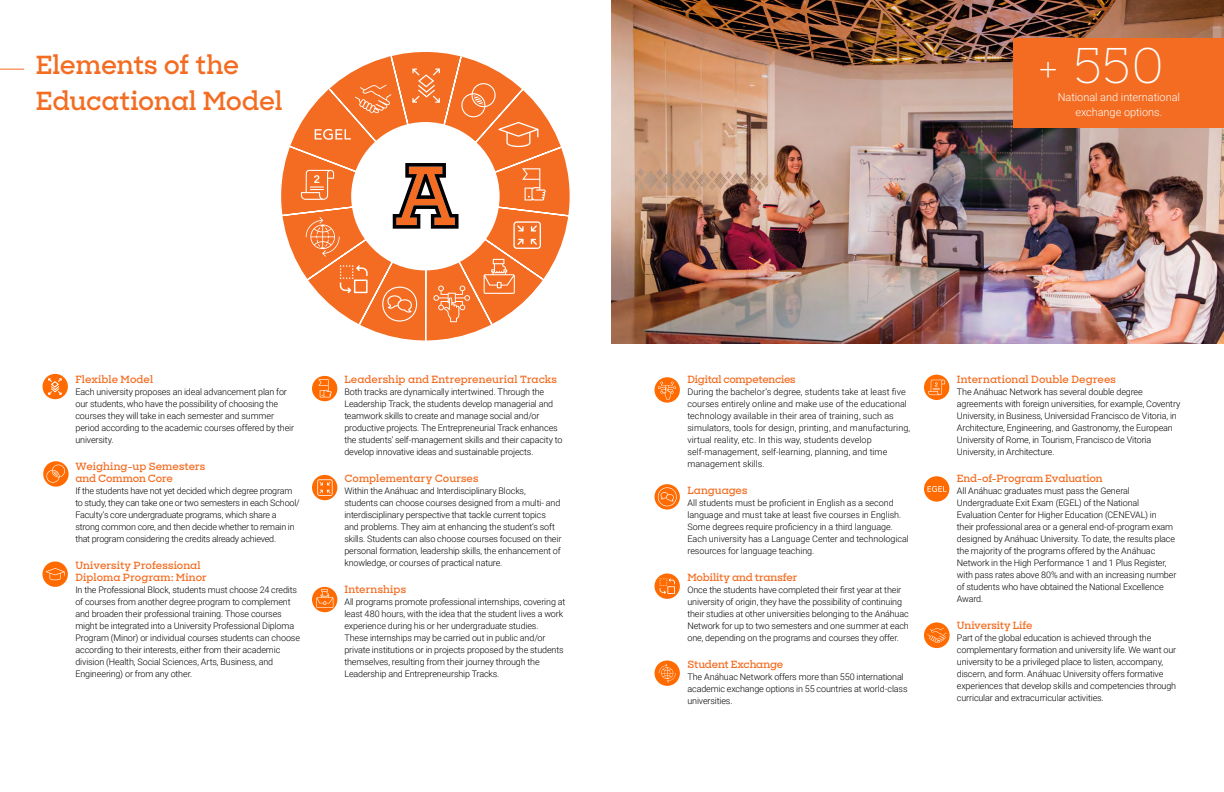
<style>
.page{position:relative;width:1224px;height:792px;background:#fff}
.page>*{position:absolute;margin:0;border:0;box-sizing:border-box;transform-origin:0 0}
.t1{font:300 48px "Sharp Slab";color:#fff}
.t2{font:600 25px/36px "Sharp Slab";letter-spacing:-.01em;color:#f36c21}
.t3{font:300 11px/15px "Roboto";letter-spacing:-.005em;color:#fff;text-align:center}
.t4{font:600 10px/12px "Sharp Slab";color:#f36c21}
.t5{font:600 10px "Sharp Slab";letter-spacing:-.02em;color:#f36c21}
.t6{font:600 10px "Sharp Slab";letter-spacing:-.025em;color:#f36c21}
.t7{font:300 9px/12px "Roboto";letter-spacing:-.015em;color:#000}
.t8{font:300 9px/12px "Roboto";letter-spacing:.005em;color:#000}
.s1{font-size:42px}
</style>
<div class="page">
<svg style="left:0;top:69px;width:24px;height:1px"></svg>
<svg style="left:43px;top:461px;width:26px;height:26px"></svg>
<svg style="left:46px;top:464px;width:19px;height:19px"></svg>
<svg style="left:655px;top:377px;width:25px;height:26px"></svg>
<svg style="left:658px;top:382px;width:18px;height:17px"></svg>
<div style="left:43px;top:561px;width:25px;height:26px;background:#ff6b00;border-radius:50%"></div>
<svg style="left:46px;top:568px;width:19px;height:12px"></svg>
<div style="left:655px;top:573px;width:25px;height:26px;background:#ff6b00;border-radius:50%"></div>
<svg style="left:660px;top:578px;width:15px;height:16px"></svg>
<svg style="left:655px;top:660px;width:25px;height:26px"></svg>
<svg style="left:659px;top:664px;width:17px;height:19px"></svg>
<svg style="left:924px;top:375px;width:25px;height:25px"></svg>
<svg style="left:928px;top:380px;width:17px;height:15px"></svg>
<svg style="left:655px;top:484px;width:25px;height:26px"></svg>
<svg style="left:658px;top:487px;width:19px;height:19px"></svg>
<div style="left:924px;top:476px;width:25px;height:26px;background:#ff6b00;border-radius:50%"></div>
<svg style="left:928px;top:486px;width:18px;height:6px"></svg>
<img style="left:612px;top:0;width:612px;height:344px">
<div style="left:1014px;top:38px;width:210px;height:90px;background:#f36c21"></div>
<svg style="left:924px;top:622px;width:26px;height:26px"></svg>
<svg style="left:927px;top:628px;width:19px;height:15px"></svg>
<svg style="left:281px;top:55px;width:289px;height:558px"></svg>
<svg style="left:393px;top:163px;width:66px;height:66px"></svg>
<div style="left:43px;top:374px;width:25px;height:25px;background:#ff6b00;border-radius:50%"></div>
<svg style="left:48px;top:378px;width:14px;height:17px"></svg>
<h2 class="t2" style="left:36px;top:46px;width:249px">Elements of the<br>Educational Model</h2>
<p class="t4" style="left:75px;top:373px;width:79px">Flexible Model</p>
<p class="t7" style="left:75px;top:385px;width:220px">Each university proposes an ideal advancement plan for our students, who have the possibility of choosing the courses they will take in each semester and summer period according to the academic courses offered by their university.</p>
<p class="t4" style="left:75px;top:460px;width:131px">Weighing-up Semesters and Common Core</p>
<p class="t7" style="left:75px;top:484px;width:226px">If the students have not yet decided which degree program to study, they can take one or two semesters in each School/ Faculty’s core undergraduate programs, which share a strong common core, and then decide whether to remain in that program considering the credits already achieved.</p>
<p class="t4" style="left:75px;top:559px;width:133px">University Professional<br>Diploma Program: Minor</p>
<p class="t7" style="left:75px;top:583px;width:226px">In the Professional Block, students must choose 24 credits of courses from another degree program to complement and broaden their professional training. Those courses might be integrated into a University Professional Diploma Program (Minor) or individual courses students can choose according to their interests, either from their academic division (Health, Social Sciences, Arts, Business, and Engineering) or from any other.</p>
<p class="t4" style="left:344px;top:373px;width:214px">Leadership and Entrepreneurial Tracks</p>
<p class="t7" style="left:344px;top:385px;width:220px">Both tracks are dynamically intertwined. Through the Leadership Track, the students develop managerial and teamwork skills to create and manage social and/or productive projects. The Entrepreneurial Track enhances the students’ self-management skills and their capacity to develop innovative ideas and sustainable projects.</p>
<p class="t4" style="left:344px;top:472px;width:136px">Complementary Courses</p>
<p class="t7" style="left:344px;top:484px;width:218px">Within the Anáhuac and Interdisciplinary Blocks, students can choose courses designed from a multi- and interdisciplinary perspective that tackle current topics and problems. They aim at enhancing the student’s soft skills. Students can also choose courses focused on their personal formation, leadership skills, the enhancement of knowledge, or courses of practical nature.</p>
<p class="t4" style="left:344px;top:583px;width:63px">Internships</p>
<p class="t7" style="left:344px;top:595px;width:222px">All programs promote professional internships, covering at least 480 hours, with the idea that the student lives a work experience during his or her undergraduate studies.<br>These internships may be carried out in public and/or private institutions or in projects proposed by the students themselves, resulting from their journey through the Leadership and Entrepreneurship Tracks.</p>
<h1 class="t1" style="left:1038px;top:32px;width:128px"><span class="s1">+</span> 550</h1>
<p class="t3" style="left:1058px;top:89px;width:124px">National and international exchange options.</p>
<p class="t6" style="left:687px;top:372px;width:110px">Digital competencies</p>
<p class="t8" style="left:687px;top:385px;width:224px">During the bachelor’s degree, students take at least five courses entirely online and make use of the educational technology available in their area of training, such as simulators, tools for design, printing, and manufacturing, virtual reality, etc. In this way, students develop self-management, self-learning, planning, and time management skills.</p>
<p class="t4" style="left:687px;top:484px;width:62px">Languages</p>
<p class="t7" style="left:687px;top:496px;width:223px">All students must be proficient in English as a second language and must take at least five courses in English.<br>Some degrees require proficiency in a third language.<br>Each university has a Language Center and technological resources for language teaching.</p>
<p class="t4" style="left:687px;top:571px;width:111px">Mobility and transfer</p>
<p class="t7" style="left:687px;top:583px;width:223px">Once the students have completed their first year at their university of origin, they have the possibility of continuing their studies at other universities belonging to the Anáhuac Network for up to two semesters and one summer at each one, depending on the programs and courses they offer.</p>
<p class="t5" style="left:687px;top:657px;width:97px">Student Exchange</p>
<p class="t7" style="left:687px;top:670px;width:222px">The Anáhuac Network offers more than 550 international academic exchange options in 55 countries at world-class universities.</p>
<p class="t4" style="left:957px;top:373px;width:161px">International Double Degrees</p>
<p class="t7" style="left:957px;top:385px;width:225px">The Anáhuac Network has several double degree agreements with foreign universities, for example, Coventry University, in Business, Universidad Francisco de Vitoria, in Architecture, Engineering, and Gastronomy, the European University of Rome, in Tourism, Francisco de Vitoria University, in Architecture.</p>
<p class="t4" style="left:957px;top:472px;width:147px">End-of-Program Evaluation</p>
<p class="t7" style="left:957px;top:484px;width:221px">All Anáhuac graduates must pass the General Undergraduate Exit Exam (EGEL) of the National Evaluation Center for Higher Education (CENEVAL) in<br>their professional area or a general end-of-program exam designed by Anáhuac University. To date, the results place the majority of the programs offered by the Anáhuac Network in the High Performance 1 and 1 Plus Register, with pass rates above 80% and with an increasing number of students who have obtained the National Excellence Award.</p>
<p class="t5" style="left:957px;top:618px;width:77px">University Life</p>
<p class="t7" style="left:957px;top:631px;width:221px">Part of the global education is achieved through the complementary formation and university life. We want our university to be a privileged place to listen, accompany, discern, and form. Anáhuac University offers formative experiences that develop skills and competencies through curricular and extracurricular activities.</p>
</div>
